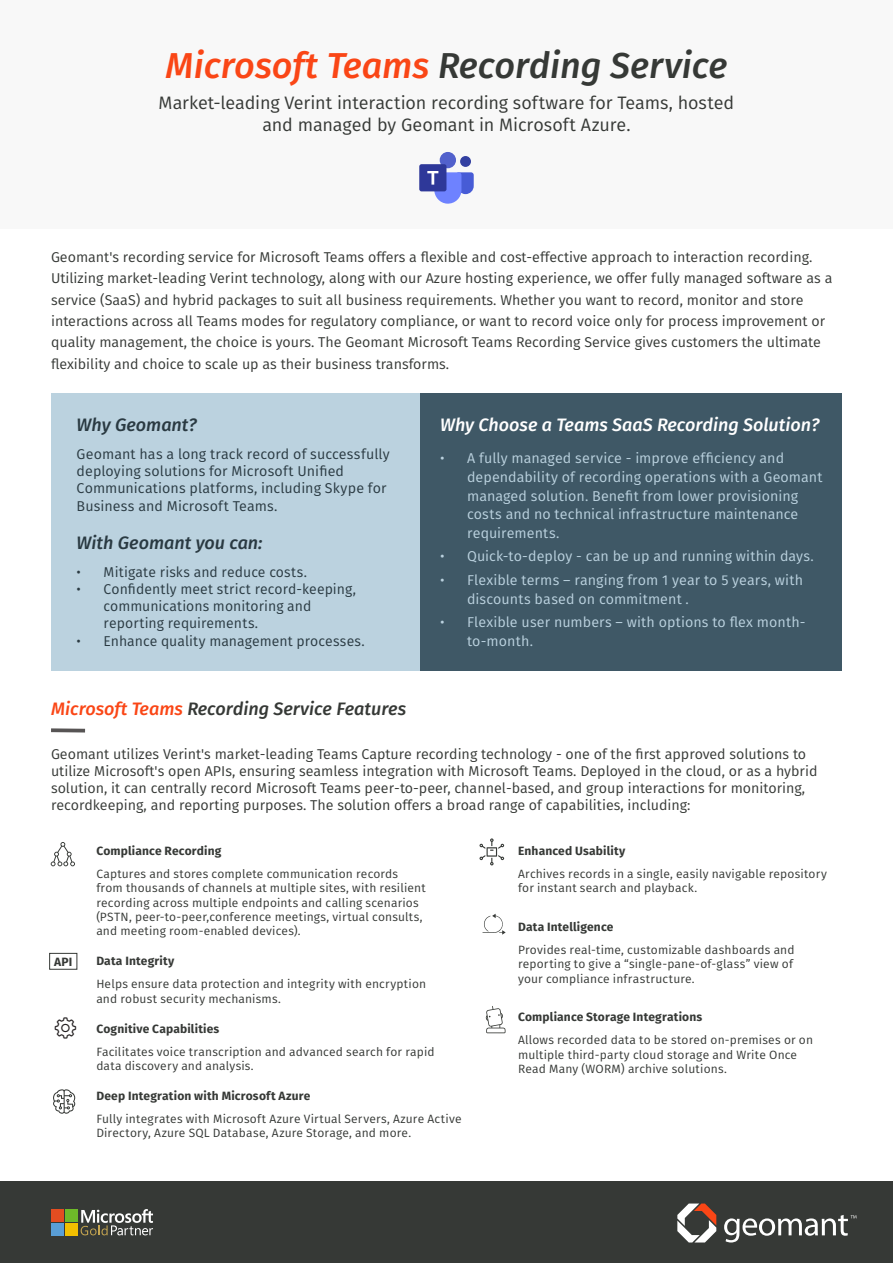
<style>
.page{position:relative;width:893px;height:1263px;background:#fff}
.page>*{position:absolute;margin:0;border:0;box-sizing:border-box;transform-origin:0 0}
.t1{font:italic 500 36px "Fira Sans";color:#363936}
.t2{font:18px/21.6px "Fira Sans";letter-spacing:-.005em;color:#363936;text-align:center}
.t3{font:italic 500 18px "Fira Sans";color:#363936}
.t4{font:italic 500 18px "Fira Sans";color:#fff}
.t5{font:italic 500 18px "Fira Sans";color:#2a3a42}
.t6{font:14.25px/17.1px "Fira Sans";color:#363936}
.t7{font:14.25px/18.9px "Fira Sans";letter-spacing:.005em;color:#bbd2df}
.t8{font:14.25px/17.1px "Fira Sans";letter-spacing:.005em;color:#2a3a42}
.t9{font:12px/14.4px "Fira Sans";letter-spacing:.015em;color:#363936}
.t10{font:700 12px "Fira Sans";letter-spacing:.015em;color:#363936}
.s1{color:#fa4616}
</style>
<div class="page">
<div style="left:0;top:0;width:893px;height:228px;background:#f8f8f8"></div>
<svg style="left:51px;top:728px;width:34px;height:4px"></svg>
<div style="left:0;top:1181px;width:893px;height:82px;background:#363936"></div>
<svg style="left:677px;top:1203px;width:39px;height:39px"></svg>
<svg style="left:724px;top:1215px;width:132px;height:27px"></svg>
<div style="left:419px;top:393px;width:423px;height:278px;background:#3f5866"></div>
<div style="left:51px;top:393px;width:368px;height:278px;background:#bbd2df"></div>
<div style="left:440px;top:152px;width:16px;height:16px;background:#5261cc;border-radius:50%"></div>
<div style="left:460px;top:156px;width:11px;height:11px;background:#3340a1;border-radius:50%"></div>
<div style="left:419px;top:164px;width:27px;height:27px;background:#2e3899;border-radius:2px"></div>
<svg style="left:427px;top:171px;width:47px;height:33px"></svg>
<div style="left:51px;top:1209px;width:13px;height:12px;background:#e34d21"></div>
<div style="left:65px;top:1209px;width:12px;height:12px;background:#6eba29"></div>
<div style="left:51px;top:1223px;width:13px;height:12px;background:#599ed6"></div>
<div style="left:65px;top:1223px;width:12px;height:12px;background:#f2bf00"></div>
<svg style="left:81px;top:1209px;width:72px;height:26px"></svg>
<svg style="left:51px;top:842px;width:24px;height:24px"></svg>
<svg style="left:479px;top:838px;width:25px;height:27px"></svg>
<svg style="left:53px;top:1089px;width:22px;height:25px"></svg>
<div style="left:49px;top:953px;width:28px;height:16px;border:1px solid #363936"></div>
<svg style="left:482px;top:914px;width:24px;height:21px"></svg>
<svg style="left:485px;top:1006px;width:21px;height:27px"></svg>
<p class="t1" style="left:165px;top:40px;width:564px"><span class="s1">Microsoft Teams</span> Recording Service</p>
<p class="t2" style="left:159px;top:92px;width:577px">Market-leading Verint interaction recording software for Teams, hosted and managed by Geomant in Microsoft Azure.</p>
<p class="t6" style="left:51px;top:248px;width:763px">Geomant's recording service for Microsoft Teams offers a flexible and cost-effective approach to interaction recording.</p>
<p class="t6" style="left:51px;top:270px;width:783px">Utilizing market-leading Verint technology, along with our Azure hosting experience, we offer fully managed software as a</p>
<p class="t6" style="left:51px;top:291px;width:754px">service (SaaS) and hybrid packages to suit all business requirements. Whether you want to record, monitor and store</p>
<p class="t6" style="left:51px;top:312px;width:776px">interactions across all Teams modes for regulatory compliance, or want to record voice only for process improvement or</p>
<p class="t6" style="left:51px;top:334px;width:771px">quality management, the choice is yours. The Geomant Microsoft Teams Recording Service gives customers the ultimate</p>
<p class="t6" style="left:51px;top:355px;width:400px">flexibility and choice to scale up as their business transforms.</p>
<p class="t5" style="left:77px;top:412px;width:122px">Why Geomant?</p>
<p class="t8" style="left:77px;top:446px;width:315px">Geomant has a long track record of successfully</p>
<p class="t8" style="left:77px;top:463px;width:269px">deploying solutions for Microsoft Unified</p>
<p class="t8" style="left:77px;top:480px;width:311px">Communications platforms, including Skype for</p>
<p class="t8" style="left:77px;top:497px;width:202px">Business and Microsoft Teams.</p>
<p class="t5" style="left:77px;top:530px;width:187px">With Geomant you can:</p>
<p class="t8" style="left:77px;top:564px;width:232px">• Mitigate risks and reduce costs.</p>
<p class="t8" style="left:104px;top:581px;width:254px;text-indent:-27px">• Confidently meet strict record-keeping, communications monitoring and reporting requirements.</p>
<p class="t8" style="left:77px;top:632px;width:290px">• Enhance quality management processes.</p>
<p class="t3" style="left:51px;top:696px;width:357px"><span class="s1">Microsoft Teams</span> Recording Service Features</p>
<p class="t4" style="left:440px;top:412px;width:381px">Why Choose a Teams SaaS Recording Solution?</p>
<p class="t7" style="left:467px;top:448px;width:357px;text-indent:-27px">• A fully managed service - improve efficiency and dependability of recording operations with a Geomant managed solution. Benefit from lower provisioning costs and no technical infrastructure maintenance requirements.</p>
<p class="t7" style="left:440px;top:547px;width:375px">• Quick-to-deploy - can be up and running within days.</p>
<p class="t7" style="left:467px;top:570px;width:338px;text-indent:-27px">• Flexible terms – ranging from 1 year to 5 years, with discounts based on commitment .</p>
<p class="t7" style="left:467px;top:612px;width:340px;text-indent:-27px">• Flexible user numbers – with options to flex month&shy;to-month.</p>
<p class="t6" style="left:51px;top:745px;width:768px">Geomant utilizes Verint's market-leading Teams Capture recording technology - one of the first approved solutions to utilize Microsoft's open APIs, ensuring seamless integration with Microsoft Teams. Deployed in the cloud, or as a hybrid solution, it can centrally record Microsoft Teams peer-to-peer, channel-based, and group interactions for monitoring, recordkeeping, and reporting purposes. The solution offers a broad range of capabilities, including:</p>
<p class="t10" style="left:54px;top:953px;width:20px">API</p>
<p class="t10" style="left:96px;top:842px;width:126px">Compliance Recording</p>
<p class="t9" style="left:96px;top:866px;width:331px">Captures and stores complete communication records from thousands of channels at multiple sites, with resilient recording across multiple endpoints and calling scenarios (PSTN, peer-to-peer,conference meetings, virtual consults, and meeting room-enabled devices).</p>
<p class="t10" style="left:96px;top:953px;width:79px">Data Integrity</p>
<p class="t9" style="left:96px;top:977px;width:331px">Helps ensure data protection and integrity with encryption and robust security mechanisms.</p>
<p class="t10" style="left:96px;top:1020px;width:125px">Cognitive Capabilities</p>
<p class="t9" style="left:96px;top:1044px;width:340px">Facilitates voice transcription and advanced search for rapid data discovery and analysis.</p>
<p class="t10" style="left:96px;top:1087px;width:216px">Deep Integration with Microsoft Azure</p>
<p class="t9" style="left:96px;top:1111px;width:367px">Fully integrates with Microsoft Azure Virtual Servers, Azure Active<br>Directory, Azure SQL Database, Azure Storage, and more.</p>
<p class="t10" style="left:518px;top:842px;width:109px">Enhanced Usability</p>
<p class="t9" style="left:518px;top:866px;width:310px">Archives records in a single, easily navigable repository for instant search and playback.</p>
<p class="t10" style="left:518px;top:918px;width:97px">Data Intelligence</p>
<p class="t9" style="left:518px;top:942px;width:278px">Provides real-time, customizable dashboards and reporting to give a “single-pane-of-glass” view of your compliance infrastructure.</p>
<p class="t10" style="left:518px;top:1009px;width:186px">Compliance Storage Integrations</p>
<p class="t9" style="left:518px;top:1033px;width:296px">Allows recorded data to be stored on-premises or on multiple third-party cloud storage and Write Once<br>Read Many (WORM) archive solutions.</p>
</div>
